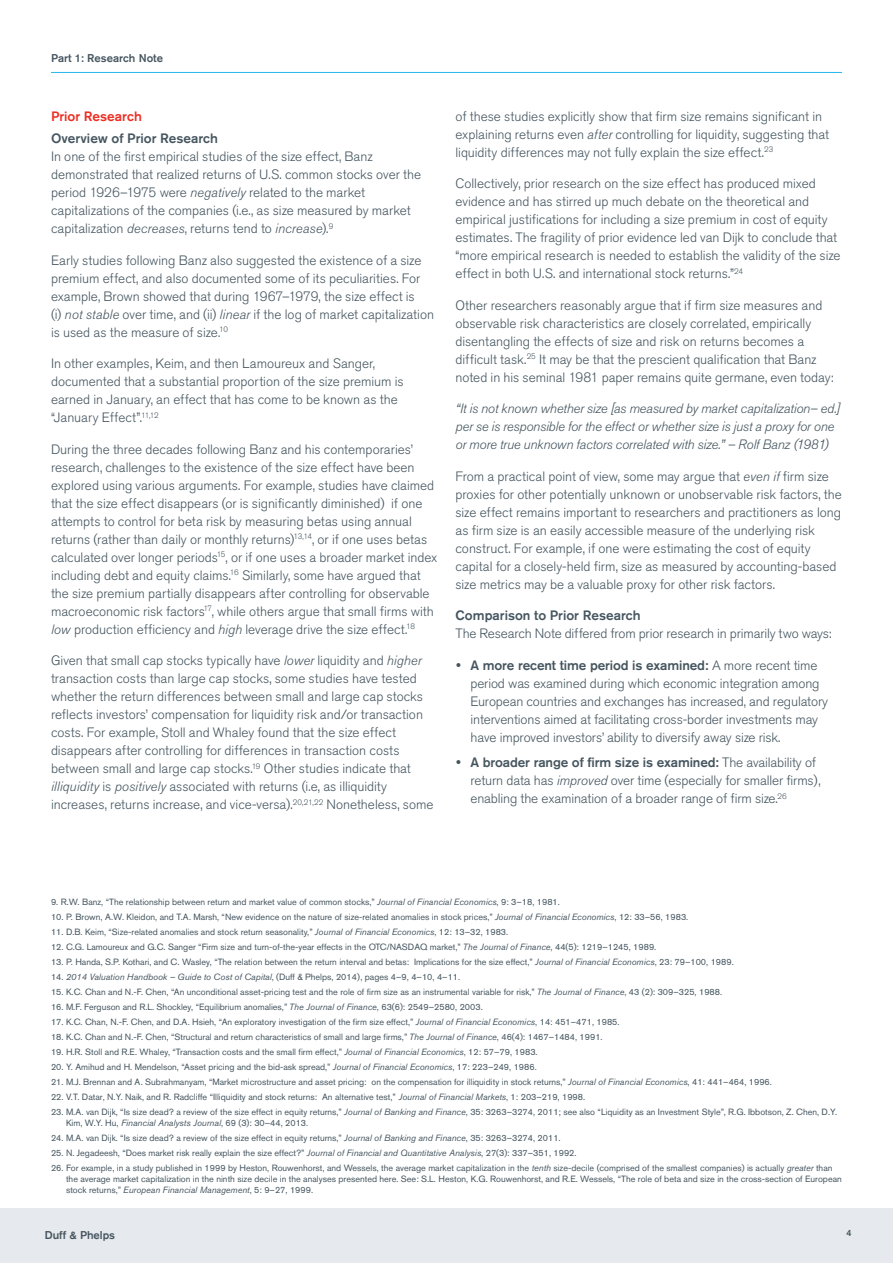
<style>
.page{position:relative;width:893px;height:1263px;background:#fff}
.page>*{position:absolute;margin:0;border:0;box-sizing:border-box;transform-origin:0 0}
.Body_Text{font:300 13.5px/18px "Akzidenz Grotesk BQ";letter-spacing:-.005em;color:#45555f}
.Body_Text-2{font:italic 300 13.5px/18px "Akzidenz Grotesk BQ";letter-spacing:-.01em;color:#45555f}
.Subhead_1{font:500 13.5px "Akzidenz Grotesk BQ";color:#ee2e22}
.t1{font:500 11.25px "Akzidenz Grotesk BQ";color:#45555f}
.t2{font:9px/10.8px "Akzidenz Grotesk BQ";color:#45555f}
.t3{font:500 9px "Akzidenz Grotesk BQ";color:#45555f}
.s1{font-weight:500}
.s2{font-style:italic}
</style>
<div class="page">
<div style="left:0;top:1208px;width:893px;height:55px;background:#e6e9ed"></div>
<hr style="left:51px;top:72px;width:791px;height:1px;background:#26b6ea">
<p class="t1" style="left:51px;top:51px;width:114px">Part 1: Research Note</p>
<p class="Subhead_1" style="left:51px;top:108px;width:92px">Prior Research</p>
<p class="Body_Text" style="left:51px;top:130px;width:372px"><span class="s1">Overview of Prior Research<br></span>In one of the first empirical studies of the size effect, Banz demonstrated that realized returns of U.S. common stocks over the period 1926–1975 were <span class="s2">negatively</span> related to the market capitalizations of the companies (i.e., as size measured by market capitalization <span class="s2">decreases</span>, returns tend to <span class="s2">increase</span>).<sup>9</sup></p>
<p class="Body_Text" style="left:51px;top:251px;width:385px">Early studies following Banz also suggested the existence of a size premium effect, and also documented some of its peculiarities. For example, Brown showed that during 1967–1979, the size effect is<br>(i) <span class="s2">not stable</span> over time, and (ii) <span class="s2">linear</span> if the log of market capitalization is used as the measure of size.<sup>10</sup></p>
<p class="Body_Text" style="left:51px;top:355px;width:354px">In other examples, Keim, and then Lamoureux and Sanger, documented that a substantial proportion of the size premium is earned in January, an effect that has come to be known as the “January Effect”.<sup>11,12</sup></p>
<p class="Body_Text" style="left:51px;top:440px;width:388px">During the three decades following Banz and his contemporaries’ research, challenges to the existence of the size effect have been explored using various arguments. For example, studies have claimed that the size effect disappears (or is significantly diminished) if one attempts to control for beta risk by measuring betas using annual returns (rather than daily or monthly returns)<sup>13,14</sup>, or if one uses betas calculated over longer periods<sup>15</sup>, or if one uses a broader market index including debt and equity claims.<sup>16</sup> Similarly, some have argued that the size premium partially disappears after controlling for observable macroeconomic risk factors<sup>17</sup>, while others argue that small firms with <span class="s2">low</span> production efficiency and <span class="s2">high</span> leverage drive the size effect.<sup>18</sup></p>
<p class="Body_Text" style="left:51px;top:652px;width:384px">Given that small cap stocks typically have <span class="s2">lower</span> liquidity and <span class="s2">higher </span>transaction costs than large cap stocks, some studies have tested whether the return differences between small and large cap stocks reflects investors’ compensation for liquidity risk and/or transaction costs. For example, Stoll and Whaley found that the size effect disappears after controlling for differences in transaction costs between small and large cap stocks.<sup>19</sup> Other studies indicate that <span class="s2">illiquidity</span> is <span class="s2">positively</span> associated with returns (i.e, as illiquidity increases, returns increase, and vice-versa).<sup>20,21,22</sup> Nonetheless, some</p>
<p class="Body_Text" style="left:455px;top:107px;width:375px">of these studies explicitly show that firm size remains significant in explaining returns even <span class="s2">after</span> controlling for liquidity, suggesting that liquidity differences may not fully explain the size effect.<sup>23</sup></p>
<p class="Body_Text" style="left:455px;top:175px;width:387px">Collectively, prior research on the size effect has produced mixed evidence and has stirred up much debate on the theoretical and empirical justifications for including a size premium in cost of equity estimates. The fragility of prior evidence led van Dijk to conclude that “more empirical research is needed to establish the validity of the size effect in both U.S. and international stock returns.”<sup>24</sup></p>
<p class="Body_Text" style="left:455px;top:296px;width:380px">Other researchers reasonably argue that if firm size measures and observable risk characteristics are closely correlated, empirically disentangling the effects of size and risk on returns becomes a difficult task.<sup>25</sup> It may be that the prescient qualification that Banz noted in his seminal 1981 paper remains quite germane, even today:</p>
<p class="Body_Text-2" style="left:455px;top:400px;width:386px">“It is not known whether size [as measured by market capitalization– ed.] per se is responsible for the effect or whether size is just a proxy for one or more true unknown factors correlated with size.” – Rolf Banz (1981)</p>
<p class="Body_Text" style="left:455px;top:467px;width:388px">From a practical point of view, some may argue that <span class="s2">even if</span> firm size proxies for other potentially unknown or unobservable risk factors, the size effect remains important to researchers and practitioners as long as firm size is an easily accessible measure of the underlying risk construct. For example, if one were estimating the cost of equity capital for a closely-held firm, size as measured by accounting-based size metrics may be a valuable proxy for other risk factors.</p>
<p class="Body_Text" style="left:455px;top:607px;width:377px"><span class="s1">Comparison to Prior Research<br></span>The Research Note differed from prior research in primarily two ways:</p>
<p class="Body_Text" style="left:470px;top:656px;width:359px"><span class="s1">A more recent time period is examined:</span> A more recent time period was examined during which economic integration among European countries and exchanges has increased, and regulatory interventions aimed at facilitating cross-border investments may have improved investors’ ability to diversify away size risk.</p>
<p class="Body_Text" style="left:470px;top:754px;width:352px"><span class="s1">A broader range of firm size is examined:</span> The availability of return data has <span class="s2">improved</span> over time (especially for smaller firms), enabling the examination of a broader range of firm size.<sup>26</sup></p>
<p class="t2" style="left:51px;top:896px;width:510px">9. R.W. Banz, “The relationship between return and market value of common stocks,” <span class="s2">Journal of Financial Economics</span>, 9: 3–18, 1981.</p>
<p class="t2" style="left:51px;top:911px;width:639px">10. P. Brown, A.W. Kleidon, and T.A. Marsh, “New evidence on the nature of size-related anomalies in stock prices,” <span class="s2">Journal of Financial Economics</span>, 12: 33–56, 1983.</p>
<p class="t2" style="left:51px;top:926px;width:459px">11. D.B. Keim, “Size-related anomalies and stock return seasonality,” <span class="s2">Journal of Financial Economics</span>, 12: 13–32, 1983.</p>
<p class="t2" style="left:51px;top:941px;width:607px">12. C.G. Lamoureux and G.C. Sanger “Firm size and turn-of-the-year effects in the OTC/NASDAQ market,” <span class="s2">The Journal of Finance</span>, 44(5): 1219–1245, 1989.</p>
<p class="t2" style="left:51px;top:956px;width:684px">13. P. Handa, S.P. Kothari, and C. Wasley, “The relation between the return interval and betas: Implications for the size effect,” <span class="s2">Journal of Financial Economics</span>, 23: 79–100, 1989.</p>
<p class="t2" style="left:51px;top:971px;width:411px">14. <span class="s2">2014 Valuation Handbook – Guide to Cost of Capital</span>, (Duff &amp; Phelps, 2014), pages 4–9, 4–10, 4–11.</p>
<p class="t2" style="left:51px;top:986px;width:673px">15. K.C. Chan and N.-F. Chen, “An unconditional asset-pricing test and the role of firm size as an instrumental variable for risk,” <span class="s2">The Journal of Finance</span>, 43 (2): 309–325, 1988.</p>
<p class="t2" style="left:51px;top:1001px;width:433px">16. M.F. Ferguson and R.L. Shockley, “Equilibrium anomalies,” <span class="s2">The Journal of Finance</span>, 63(6): 2549–2580, 2003.</p>
<p class="t2" style="left:51px;top:1016px;width:570px">17. K.C. Chan, N.-F. Chen, and D.A. Hsieh, “An exploratory investigation of the firm size effect,” <span class="s2">Journal of Financial Economics</span>, 14: 451–471, 1985.</p>
<p class="t2" style="left:51px;top:1031px;width:553px">18. K.C. Chan and N.-F. Chen, “Structural and return characteristics of small and large firms,” <span class="s2">The Journal of Finance</span>, 46(4): 1467–1484, 1991.</p>
<p class="t2" style="left:51px;top:1046px;width:488px">19. H.R. Stoll and R.E. Whaley, “Transaction costs and the small firm effect,” <span class="s2">Journal of Financial Economics</span>, 12: 57–79, 1983.</p>
<p class="t2" style="left:51px;top:1061px;width:487px">20. Y. Amihud and H. Mendelson, “Asset pricing and the bid-ask spread,” <span class="s2">Journal of Financial Economics</span>, 17: 223–249, 1986.</p>
<p class="t2" style="left:51px;top:1076px;width:722px">21. M.J. Brennan and A. Subrahmanyam, “Market microstructure and asset pricing: on the compensation for illiquidity in stock returns,” <span class="s2">Journal of Financial Economics</span>, 41: 441–464, 1996.</p>
<p class="t2" style="left:51px;top:1091px;width:536px">22. V.T. Datar, N.Y. Naik, and R. Radcliffe “Illiquidity and stock returns: An alternative test,” <span class="s2">Journal of Financial Markets</span>, 1: 203–219, 1998.</p>
<p class="t2" style="left:66px;top:1107px;width:773px;text-indent:-15px">23. M.A. van Dijk, “Is size dead? a review of the size effect in equity returns,” <span class="s2">Journal of Banking and Finance</span>, 35: 3263–3274, 2011; see also “Liquidity as an Investment Style”, R.G. Ibbotson, Z. Chen, D.Y.<br>Kim, W.Y. Hu, <span class="s2">Financial Analysts Journal</span>, 69 (3): 30–44, 2013.</p>
<p class="t2" style="left:51px;top:1132px;width:511px">24. M.A. van Dijk. “Is size dead? a review of the size effect in equity returns,” <span class="s2">Journal of Banking and Finance</span>, 35: 3263–3274, 2011.</p>
<p class="t2" style="left:51px;top:1147px;width:527px">25. N. Jegadeesh, “Does market risk really explain the size effect?” <span class="s2">Journal of Financial and Quantitative Analysis</span>, 27(3): 337–351, 1992.</p>
<p class="t2" style="left:66px;top:1162px;width:777px;text-indent:-15px">26. For example, in a study published in 1999 by Heston, Rouwenhorst, and Wessels, the average market capitalization in the <span class="s2">tenth</span> size-decile (comprised of the smallest companies) is actually <span class="s2">greater</span> than the average market capitalization in the ninth size decile in the analyses presented here. See: S.L. Heston, K.G. Rouwenhorst, and R.E. Wessels, “The role of beta and size in the cross-section of European stock returns,” <span class="s2">European Financial Management</span>, 5: 9–27, 1999.</p>
<p class="t1" style="left:45px;top:1228px;width:72px">Duff &amp; Phelps</p>
<p class="t3" style="left:846px;top:1227px;width:7px">4</p>
</div>
